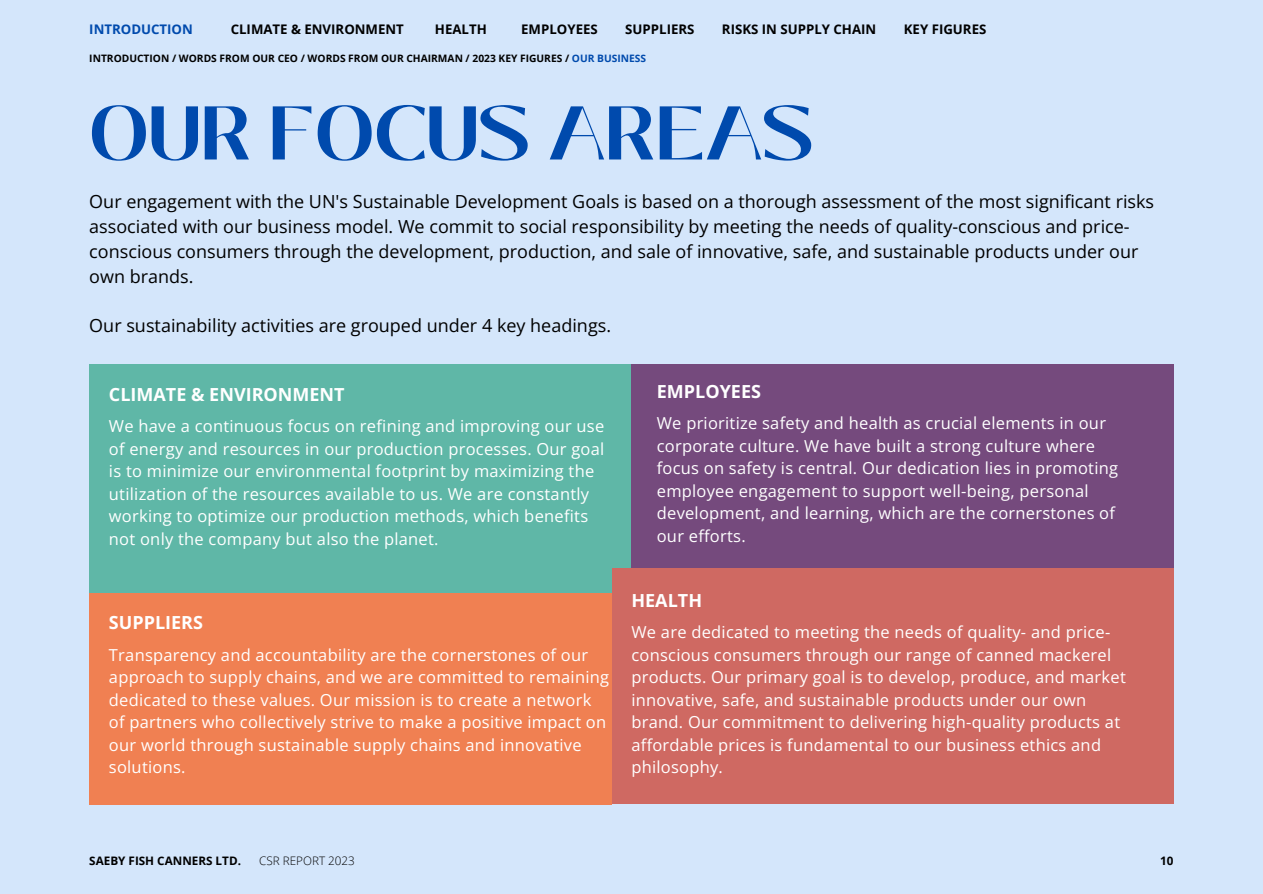
<style>
.page{position:relative;width:1263px;height:894px;background:#fff}
.page>*{position:absolute;margin:0;border:0;box-sizing:border-box;transform-origin:0 0}
.t1{font:700 75.6px "Black Mango";color:#004aad}
.t2{font:18px/24.8px "Open Sans";color:#000}
.t3{font:700 18px "Open Sans";color:#fff}
.t4{font:16.5px/22.5px "Open Sans";letter-spacing:.015em;color:#fff}
.t5{font:700 13.2px "Open Sans";color:#000}
.t6{font:700 13.2px "Open Sans";color:#004aad}
.t7{font:700 11.7px "Open Sans";color:#000}
.t8{font:300 11.7px "Open Sans";color:#000}
.t9{font:700 10.2px "Open Sans";color:#000}
.s1{color:#004aad}
</style>
<div class="page">
<div style="left:0;top:0;width:1263px;height:893px;background:#d4e6fb"></div>
<div style="left:631px;top:364px;width:543px;height:204px;background:#754a7d"></div>
<div style="left:89px;top:364px;width:542px;height:229px;background:#5fb7a7"></div>
<div style="left:612px;top:568px;width:561px;height:236px;background:#cf6962"></div>
<div style="left:89px;top:593px;width:523px;height:211px;background:#f08052"></div>
<p class="t6" style="left:89px;top:20px;width:105px">INTRODUCTION</p>
<p class="t5" style="left:231px;top:20px;width:175px">CLIMATE &amp; ENVIRONMENT</p>
<p class="t5" style="left:435px;top:20px;width:53px">HEALTH</p>
<p class="t5" style="left:521px;top:20px;width:78px">EMPLOYEES</p>
<p class="t5" style="left:625px;top:20px;width:71px">SUPPLIERS</p>
<p class="t5" style="left:722px;top:20px;width:156px">RISKS IN SUPPLY CHAIN</p>
<p class="t5" style="left:904px;top:20px;width:84px">KEY FIGURES</p>
<p class="t9" style="left:89px;top:51px;width:558px">INTRODUCTION / WORDS FROM OUR CEO / WORDS FROM OUR CHAIRMAN / 2023 KEY FIGURES / <span class="s1">OUR BUSINESS</span></p>
<h1 class="t1" style="left:89px;top:89px;width:727px">OUR FOCUS AREAS</h1>
<p class="t2" style="left:89px;top:189px;width:1066px">Our engagement with the UN's Sustainable Development Goals is based on a thorough assessment of the most significant risks associated with our business model. We commit to social responsibility by meeting the needs of quality-conscious and price&shy;conscious consumers through the development, production, and sale of innovative, safe, and sustainable products under our own brands.</p>
<p class="t2" style="left:89px;top:313px;width:523px">Our sustainability activities are grouped under 4 key headings.</p>
<p class="t3" style="left:109px;top:381px;width:237px">CLIMATE &amp; ENVIRONMENT</p>
<p class="t4" style="left:109px;top:414px;width:497px">We have a continuous focus on refining and improving our use of energy and resources in our production processes. Our goal is to minimize our environmental footprint by maximizing the utilization of the resources available to us. We are constantly working to optimize our production methods, which benefits not only the company but also the planet.</p>
<p class="t3" style="left:109px;top:610px;width:96px">SUPPLIERS</p>
<p class="t4" style="left:109px;top:643px;width:502px">Transparency and accountability are the cornerstones of our approach to supply chains, and we are committed to remaining dedicated to these values. Our mission is to create a network of partners who collectively strive to make a positive impact on our world through sustainable supply chains and innovative solutions.</p>
<p class="t3" style="left:657px;top:378px;width:106px">EMPLOYEES</p>
<p class="t4" style="left:657px;top:411px;width:463px">We prioritize safety and health as crucial elements in our corporate culture. We have built a strong culture where focus on safety is central. Our dedication lies in promoting employee engagement to support well-being, personal development, and learning, which are the cornerstones of our efforts.</p>
<p class="t3" style="left:631px;top:587px;width:72px">HEALTH</p>
<p class="t4" style="left:631px;top:620px;width:496px">We are dedicated to meeting the needs of quality- and price&shy;conscious consumers through our range of canned mackerel products. Our primary goal is to develop, produce, and market innovative, safe, and sustainable products under our own brand. Our commitment to delivering high-quality products at affordable prices is fundamental to our business ethics and philosophy.</p>
<p class="t7" style="left:89px;top:852px;width:153px">SAEBY FISH CANNERS LTD.</p>
<p class="t8" style="left:259px;top:852px;width:97px">CSR REPORT 2023</p>
<p class="t7" style="left:1160px;top:852px;width:15px">10</p>
</div>
